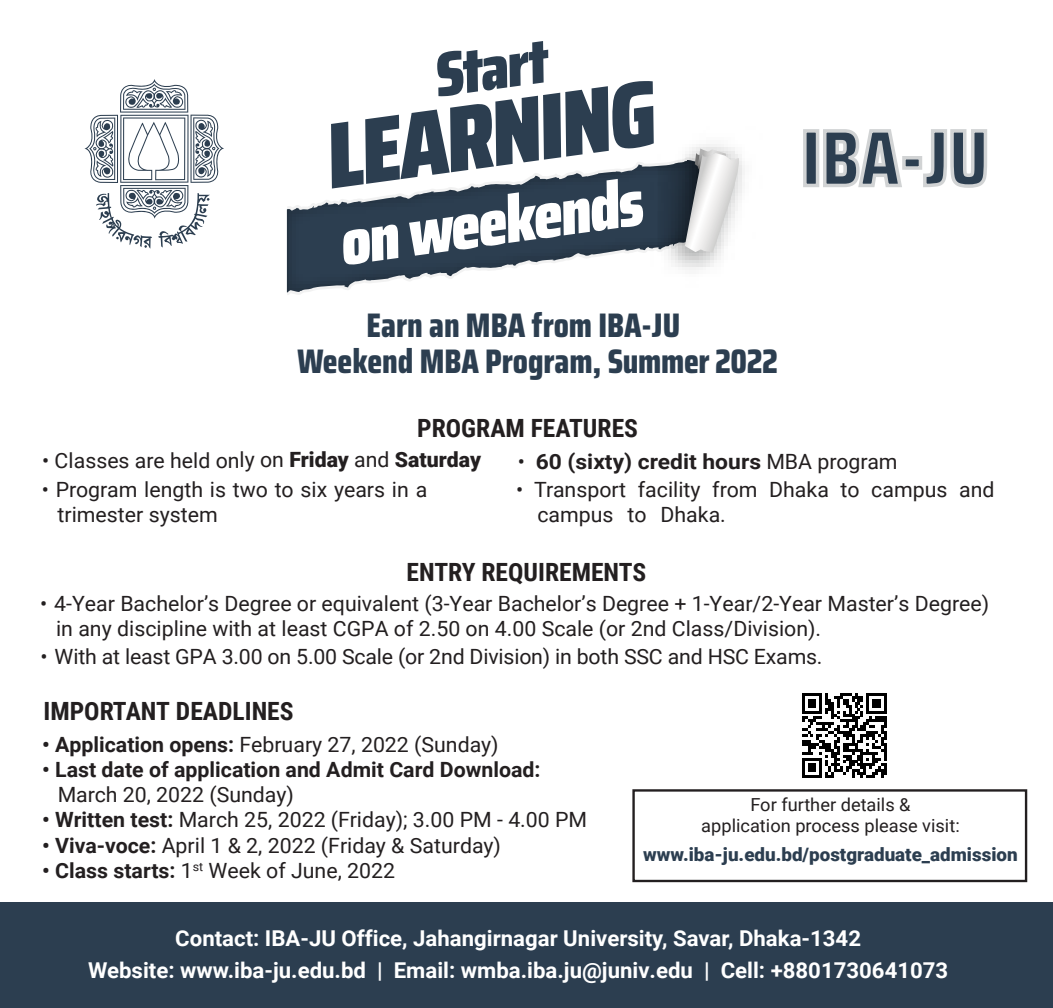
<style>
.page{position:relative;width:1053px;height:1008px;background:#fff}
.page>*{position:absolute;margin:0;border:0;box-sizing:border-box;transform-origin:0 0}
.t1{font:900 65.45px "Saira Condensed";color:#fff}
.t2{font:900 62.65px "Saira Condensed";color:#2c3e50}
.t3{font:800 33.95px/36.1px "Saira Condensed";color:#2c3e50}
.t4{font:700 25.2px "Roboto Condensed";color:#231f20}
.t5{font:700 21.7px/31.8px "Roboto";color:#fff;text-align:center}
.t6{font:21px/25.2px "Roboto";color:#231f20}
.t7{font:700 21px "Roboto";color:#231f20}
.t8{font:700 21px "Roboto";color:#231f20;scale:1.09 1}
.t9{font:900 18.55px "Roboto";color:#2c3e50}
.t10{font:17.85px/21.7px "Roboto";color:#231f20;text-align:center}
.s1{font-weight:900}
.s2{font-weight:400}
.s3{font-weight:700}
</style>
<div class="page">
<div style="left:0;top:903px;width:1053px;height:105px;background:#2c3e50"></div>
<div style="left:632px;top:789px;width:395px;height:93px;border:2px solid #231f20"></div>
<svg style="left:287px;top:200px;width:358px;height:92px"></svg>
<img style="left:668px;top:168px;width:77px;height:102px">
<svg style="left:331px;top:81px;width:411px;height:171px"></svg>
<svg style="left:84px;top:79px;width:140px;height:170px"></svg>
<div style="left:803px;top:129px;width:16px;height:58px;background:#2c3e50;border:4px solid #d1d3d4"></div>
<svg style="left:823px;top:129px;width:79px;height:58px"></svg>
<div style="left:902px;top:156px;width:20px;height:14px;background:#2c3e50;border:4px solid #d1d3d4"></div>
<svg style="left:921px;top:129px;width:66px;height:59px"></svg>
<svg style="left:802px;top:693px;width:85px;height:85px"></svg>
<h2 class="t2" style="left:426px;top:28px;width:116px;rotate:-8deg">Start</h2>
<h1 class="t1" style="left:332px;top:194px;width:307px;rotate:-8deg">onweekends</h1>
<h3 class="t3" style="left:297px;top:307px;width:482px;text-indent:69px">Earn an MBA from IBA-JU<br>Weekend MBA Program, Summer 2022</h3>
<p class="t4" style="left:417px;top:410px;width:222px">PROGRAM FEATURES</p>
<p class="t6" style="left:42px;top:447px;width:440px">• Classes are held only on <span class="s1">Friday</span> and <span class="s1">Saturday</span></p>
<p class="t8" style="left:518px;top:446px;width:350px"><span class="s2">•</span> 60 (sixty) credit hours <span class="s2">MBA program</span></p>
<p class="t6" style="left:537px;top:476px;width:458px;text-indent:-21px">• Transport facility from Dhaka to campus and campus to Dhaka.</p>
<p class="t6" style="left:58px;top:476px;width:371px;text-indent:-16px">• Program length is two to six years in a trimester system</p>
<p class="t4" style="left:406px;top:554px;width:241px">ENTRY REQUIREMENTS</p>
<p class="t6" style="left:56px;top:590px;width:934px;text-indent:-16px">• 4-Year Bachelor’s Degree or equivalent (3-Year Bachelor’s Degree + 1-Year/2-Year Master’s Degree) in any discipline with at least CGPA of 2.50 on 4.00 Scale (or 2nd Class/Division).</p>
<p class="t6" style="left:41px;top:643px;width:783px">• With at least GPA 3.00 on 5.00 Scale (or 2nd Division) in both SSC and HSC Exams.</p>
<p class="t4" style="left:44px;top:693px;width:252px">IMPORTANT DEADLINES</p>
<p class="t6" style="left:42px;top:731px;width:458px"><span class="s3">• Application opens:</span> February 27, 2022 (Sunday)</p>
<p class="t7" style="left:42px;top:755px;width:500px">• Last date of application and Admit Card Download:</p>
<p class="t6" style="left:58px;top:781px;width:238px">March 20, 2022 (Sunday)</p>
<p class="t6" style="left:42px;top:807px;width:546px"><span class="s3">• Written test:</span> March 25, 2022 (Friday); 3.00 PM - 4.00 PM</p>
<p class="t6" style="left:42px;top:832px;width:460px"><span class="s3">• Viva-voce:</span> April 1 &amp; 2, 2022 (Friday &amp; Saturday)</p>
<p class="t6" style="left:42px;top:857px;width:354px"><span class="s3">• Class starts:</span> 1<sup>st</sup> Week of June, 2022</p>
<p class="t10" style="left:701px;top:793px;width:260px">For further details &amp;<br>application process please visit:</p>
<p class="t9" style="left:643px;top:842px;width:376px">www.iba-ju.edu.bd/postgraduate_admission</p>
<p class="t5" style="left:88px;top:921px;width:861px">Contact: IBA-JU Office, Jahangirnagar University, Savar, Dhaka-1342<br>Website: www.iba-ju.edu.bd | Email: wmba.iba.ju@juniv.edu | Cell: +8801730641073</p>
</div>
